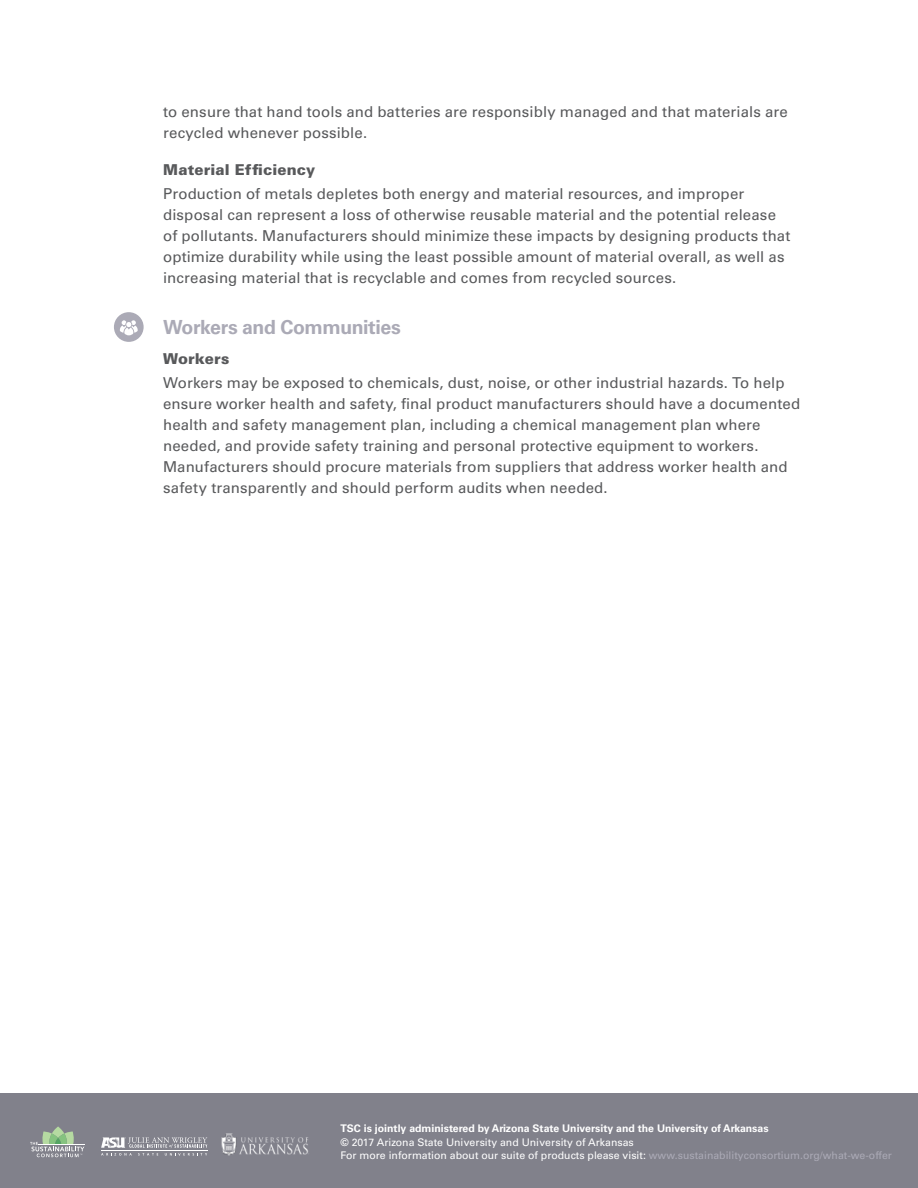
<style>
.page{position:relative;width:918px;height:1188px;background:#fff}
.page>*{position:absolute;margin:0;border:0;box-sizing:border-box;transform-origin:0 0}
.GM_H1{font:700 19.5px "Univers LT Std";letter-spacing:-.025em;color:#abaab6}
.P_10pt{font:15px/21px "Univers LT Std";letter-spacing:.01em;color:#58595b}
.H2_second_issue{font:900 15px "Univers LT Std";letter-spacing:.01em;color:#58595b}
.H2_first_issue{font:900 15px "Univers LT Std";letter-spacing:.005em;color:#58595b}
.t1{font:700 10.5px/13.5px "Univers LT Std";color:#fff}
.t2{font:10.5px "Univers LT Std";color:#fff}
.s1{font-weight:400}
.s2{color:#abaab6}
</style>
<div class="page">
<div style="left:0;top:1094px;width:918px;height:94px;background:#81818b"></div>
<svg style="left:101px;top:1137px;width:106px;height:19px"></svg>
<img style="left:221px;top:1134px;width:88px;height:22px">
<hr style="left:39px;top:1144px;width:46px;height:1px;background:#fff">
<svg style="left:30px;top:1126px;width:54px;height:31px"></svg>
<div style="left:114px;top:312px;width:30px;height:30px;background:#abaab6;border-radius:50%"></div>
<svg style="left:120px;top:320px;width:18px;height:15px"></svg>
<p class="P_10pt" style="left:163px;top:101px;width:626px">to ensure that hand tools and batteries are responsibly managed and that materials are recycled whenever possible.</p>
<p class="H2_second_issue" style="left:163px;top:160px;width:154px">Material Efficiency</p>
<p class="P_10pt" style="left:163px;top:183px;width:629px">Production of metals depletes both energy and material resources, and improper disposal can represent a loss of otherwise reusable material and the potential release of pollutants. Manufacturers should minimize these impacts by designing products that optimize durability while using the least possible amount of material overall, as well as increasing material that is recyclable and comes from recycled sources.</p>
<p class="GM_H1" style="left:163px;top:316px;width:239px">Workers and Communities</p>
<p class="H2_first_issue" style="left:163px;top:349px;width:68px">Workers</p>
<p class="P_10pt" style="left:163px;top:372px;width:639px">Workers may be exposed to chemicals, dust, noise, or other industrial hazards. To help ensure worker health and safety, final product manufacturers should have a documented health and safety management plan, including a chemical management plan where needed, and provide safety training and personal protective equipment to workers.<br>Manufacturers should procure materials from suppliers that address worker health and safety transparently and should perform audits when needed.</p>
<p class="t1" style="left:341px;top:1122px;width:430px">TSC is jointly administered by Arizona State University and the University of Arkansas © <span class="s1">2017 Arizona State University and University of Arkansas</span></p>
<p class="t2" style="left:341px;top:1149px;width:553px">For more information about our suite of products please visit: <span class="s2">www.sustainabilityconsortium.org/what-we-offer</span></p>
</div>
